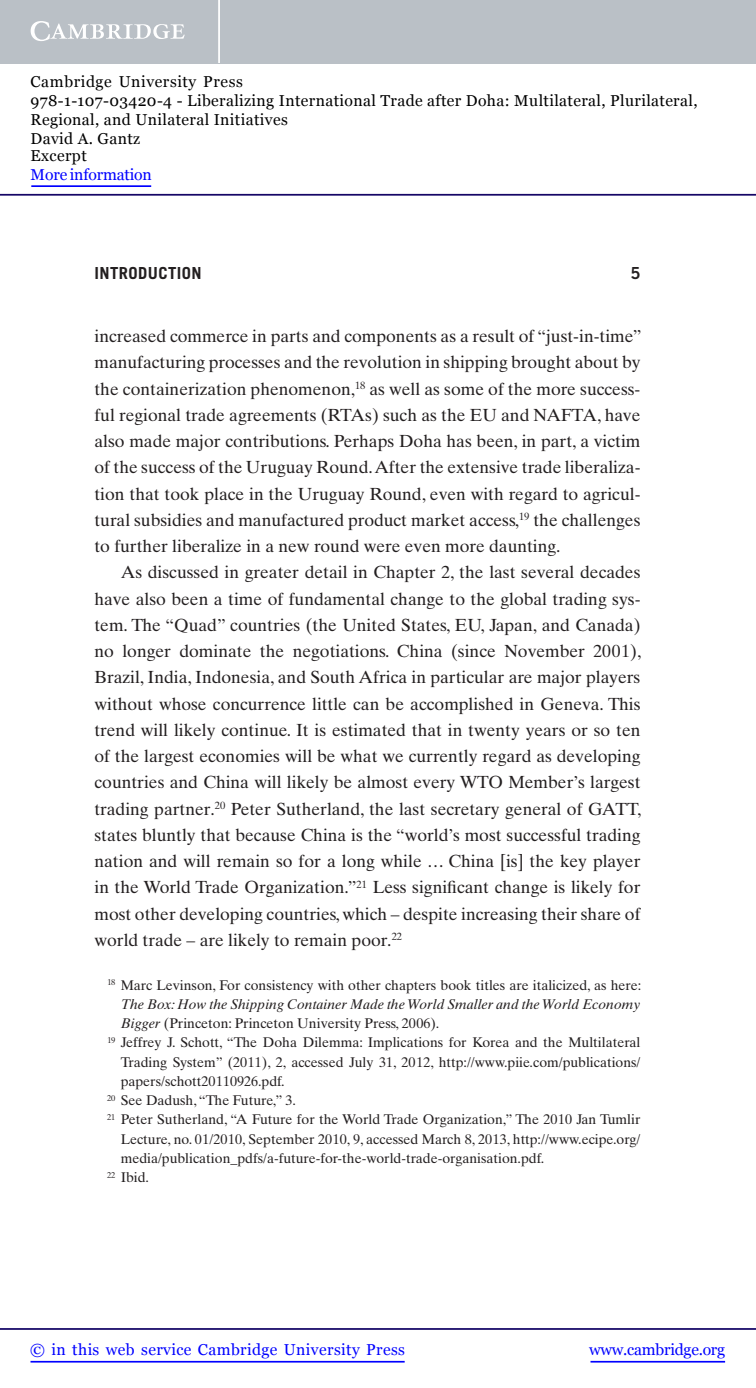
<style>
.page{position:relative;width:756px;height:1388px;background:#fff}
.page>*{position:absolute;margin:0;border:0;box-sizing:border-box;transform-origin:0 0}
.t1{font:17.5px/26.2px "Times Ten LT Std";color:#231f20;text-align:justify}
.t2{font:700 16.62px "Trade Gothic LT Std";letter-spacing:.025em;color:#231f20}
.t3{font:16.62px "Trade Gothic LT Std Bd 2";color:#231f20}
.t4{font:15.75px/18.6px "Georgia";letter-spacing:.025em;color:#000}
.t5{font:15.75px "Georgia";letter-spacing:.025em;color:#00f}
.t6{font:15.75px "Georgia";letter-spacing:-.015em;color:#00f}
.t7{font:15.75px "Georgia";letter-spacing:-.01em;color:#00f}
.t8{font:14px "Times Ten LT Std";color:#231f20}
.t9{font:italic 14px "Times Ten LT Std";color:#231f20}
.s1{font-style:italic}
</style>
<div class="page">
<hr style="left:591px;top:1361px;width:134px;height:1px;background:#00f">
<hr style="left:0;top:1328px;width:756px;height:2px;background:#150666">
<hr style="left:31px;top:1361px;width:374px;height:1px;background:#00f">
<div style="left:0;top:0;width:756px;height:63px;background:#bac0c6"></div>
<svg style="left:31px;top:21px;width:154px;height:20px"></svg>
<hr style="left:218px;top:0;width:2px;height:63px;background:#fff">
<hr style="left:0;top:194px;width:756px;height:2px;background:#150666">
<hr style="left:31px;top:185px;width:120px;height:2px;background:#00f">
<p class="t4" style="left:31px;top:72px;width:668px">Cambridge University Press<br>978-1-107-03420-4 - Liberalizing International Trade after Doha: Multilateral, Plurilateral, Regional, and Unilateral Initiatives<br>David A. Gantz<br>Excerpt</p>
<p class="t7" style="left:31px;top:166px;width:123px">More information</p>
<p class="t2" style="left:94px;top:267px;width:109px">INTRODUCTION</p>
<p class="t3" style="left:630px;top:267px;width:12px">5</p>
<p class="t1" style="left:94px;top:325px;width:548px">increased commerce in parts and components as a result of “just-in-time” manufacturing processes and the revolution in shipping brought about by the containerization phenomenon, <sup>18</sup> as well as some of the more success&shy;ful regional trade agreements (RTAs) such as the EU and NAFTA, have also made major contributions. Perhaps Doha has been, in part, a victim of the success of the Uruguay Round. After the extensive trade liberaliza&shy;tion that took place in the Uruguay Round, even with regard to agricul&shy;tural subsidies and manufactured product market access, <sup>19</sup> the challenges to further liberalize in a new round were even more daunting.</p>
<p class="t1" style="left:94px;top:561px;width:548px;text-indent:26px">As discussed in greater detail in Chapter 2 , the last several decades have also been a time of fundamental change to the global trading sys&shy;tem. The “Quad” countries (the United States, EU, Japan, and Canada) no longer dominate the negotiations. China (since November 2001), Brazil, India, Indonesia, and South Africa in particular are major players without whose concurrence little can be accomplished in Geneva. This trend will likely continue. It is estimated that in twenty years or so ten of the largest economies will be what we currently regard as developing countries and China will likely be almost every WTO Member’s largest trading partner. <sup>20</sup> Peter Sutherland, the last secretary general of GATT, states bluntly that because China is the “world’s most successful trading nation and will remain so for a long while . . . China [is] the key player in the World Trade Organization.” <sup>21</sup> Less significant change is likely for most other developing countries, which – despite increasing their share of world trade – are likely to remain poor. <sup>22</sup></p>
<p class="t8" style="left:107px;top:979px;width:535px"><sup>18</sup> Marc Levinson, For consistency with other chapters book titles are italicized, as here:</p>
<p class="t9" style="left:121px;top:998px;width:521px">The Box: How the Shipping Container Made the World Smaller and the World Economy</p>
<p class="t8" style="left:121px;top:1018px;width:320px"><span class="s1">Bigger</span> (Princeton: Princeton University Press, 2006 ).</p>
<p class="t8" style="left:107px;top:1037px;width:535px"><sup>19</sup> Jeffrey J. Schott, “The Doha Dilemma: Implications for Korea and the Multilateral</p>
<p class="t8" style="left:121px;top:1056px;width:521px">Trading System” ( 2011 ), 2, accessed July 31, 2012, http://www.piie.com/publications/</p>
<p class="t8" style="left:121px;top:1076px;width:165px">papers/schott20110926.pdf .</p>
<p class="t8" style="left:107px;top:1095px;width:190px"><sup>20</sup> See Dadush, “The Future,” 3.</p>
<p class="t8" style="left:107px;top:1114px;width:535px"><sup>21</sup> Peter Sutherland, “A Future for the World Trade Organization,” The 2010 Jan Tumlir</p>
<p class="t8" style="left:121px;top:1133px;width:521px">Lecture, no. 01/2010, September 2010 , 9, accessed March 8, 2013, http://www.ecipe.org/</p>
<p class="t8" style="left:121px;top:1153px;width:425px">media/publication_pdfs/a-future-for-the-world-trade-organisation.pdf .</p>
<p class="t8" style="left:107px;top:1172px;width:44px"><sup>22</sup> Ibid .</p>
<p class="t5" style="left:30px;top:1340px;width:376px">© in this web service Cambridge University Press</p>
<p class="t6" style="left:589px;top:1340px;width:137px">www.cambridge.org</p>
</div>
